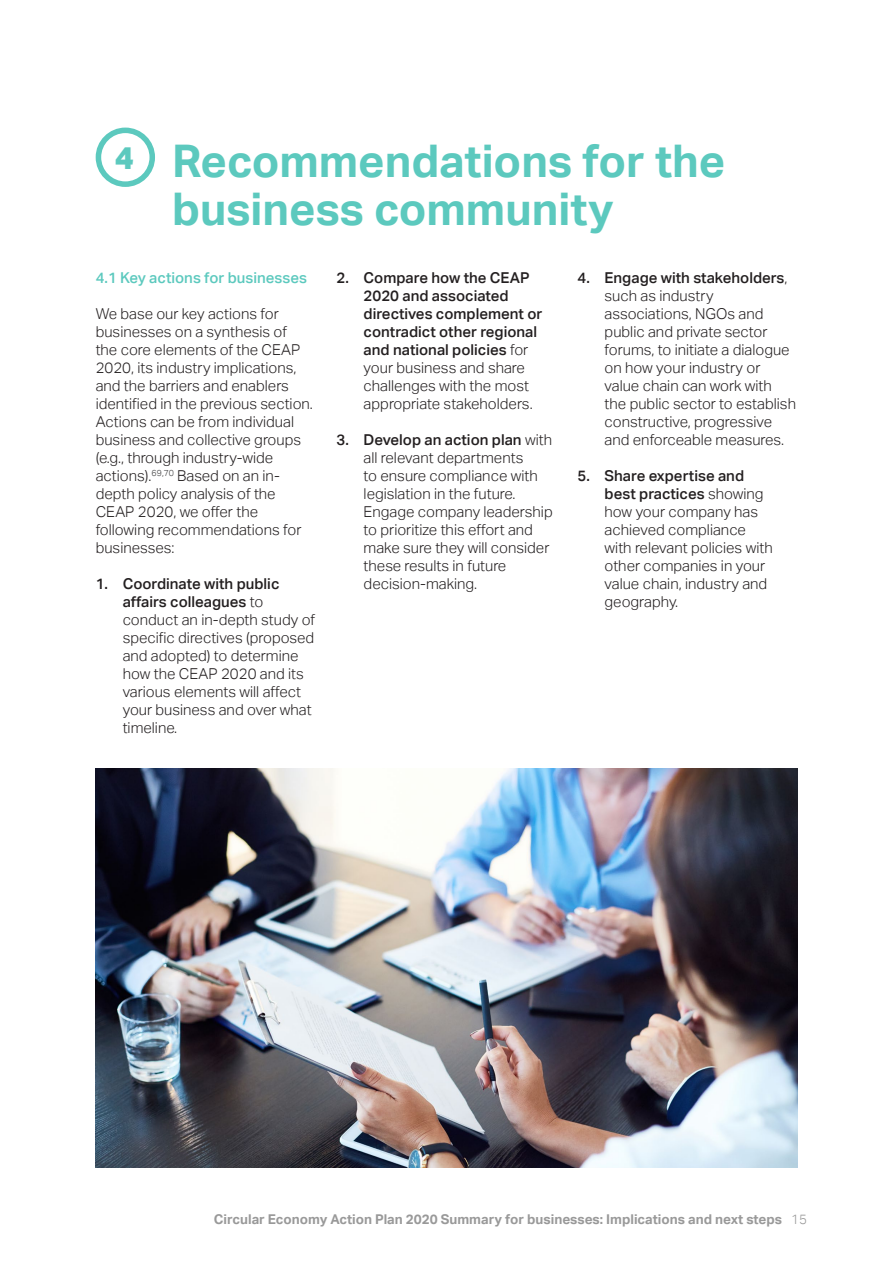
<style>
.page{position:relative;width:893px;height:1263px;background:#fff}
.page>*{position:absolute;margin:0;border:0;box-sizing:border-box;transform-origin:0 0}
.TOC_Level_1{font:700 45px/48.6px "Aktiv Grotesk";color:#5cc9be}
.SUBTITULO{font:800 31.5px "Aktiv Grotesk";color:#5cc9be}
.t1{font:300 15px/18px "Aktiv Grotesk";color:#231f20}
.t2{font:500 15px/18px "Aktiv Grotesk";color:#231f20}
.t3{font:500 15px "Aktiv Grotesk";color:#5cc9be}
.t4{font:700 13.5px "Aktiv Grotesk";color:#999}
.s1{font-weight:500}
.s2{font-weight:300}
</style>
<div class="page">
<div style="left:96px;top:128px;width:59px;height:59px;border:6px solid #5cc9be;border-radius:50%"></div>
<img style="left:96px;top:768px;width:701px;height:399px">
<p class="SUBTITULO" style="left:115px;top:139px;width:20px">4</p>
<p class="TOC_Level_1" style="left:172px;top:137px;width:555px">Recommendations for the business community</p>
<p class="t3" style="left:96px;top:268px;width:213px">4.1 Key actions for businesses</p>
<p class="t1" style="left:96px;top:305px;width:219px">We base our key actions for businesses on a synthesis of<br>the core elements of the CEAP<br>2020, its industry implications, and the barriers and enablers identified in the previous section.<br>Actions can be from individual business and collective groups (e.g., through industry-wide actions).<sup>69</sup><sup>,</sup><sup>70</sup> Based on an in&shy;depth policy analysis of the<br>CEAP 2020, we offer the following recommendations for businesses:</p>
<p class="t1" style="left:123px;top:575px;width:194px;text-indent:-27px"><span class="s1">1. Coordinate with public affairs colleagues</span> to conduct an in-depth study of specific directives (proposed and adopted) to determine how the CEAP 2020 and its various elements will affect your business and over what timeline.</p>
<p class="t2" style="left:364px;top:268px;width:180px;text-indent:-27px">2. Compare how the CEAP<br>2020 and associated directives complement or contradict other regional and national policies <span class="s2">for your business and share challenges with the most appropriate stakeholders.</span></p>
<p class="t1" style="left:364px;top:431px;width:191px;text-indent:-27px"><span class="s1">3. Develop an action plan</span> with all relevant departments<br>to ensure compliance with legislation in the future.<br>Engage company leadership to prioritize this effort and make sure they will consider these results in future decision-making.</p>
<p class="t1" style="left:605px;top:269px;width:193px;text-indent:-27px"><span class="s1">4. Engage with stakeholders</span>, such as industry associations, NGOs and public and private sector forums, to initiate a dialogue on how your industry or value chain can work with the public sector to establish constructive, progressive and enforceable measures.</p>
<p class="t1" style="left:605px;top:467px;width:170px;text-indent:-27px"><span class="s1">5. Share expertise and best practices</span> showing how your company has achieved compliance with relevant policies with other companies in your value chain, industry and geography.</p>
<p class="t4" style="left:214px;top:1211px;width:595px">Circular Economy Action Plan 2020 Summary for businesses: Implications and next steps <span class="s2">15</span></p>
</div>
